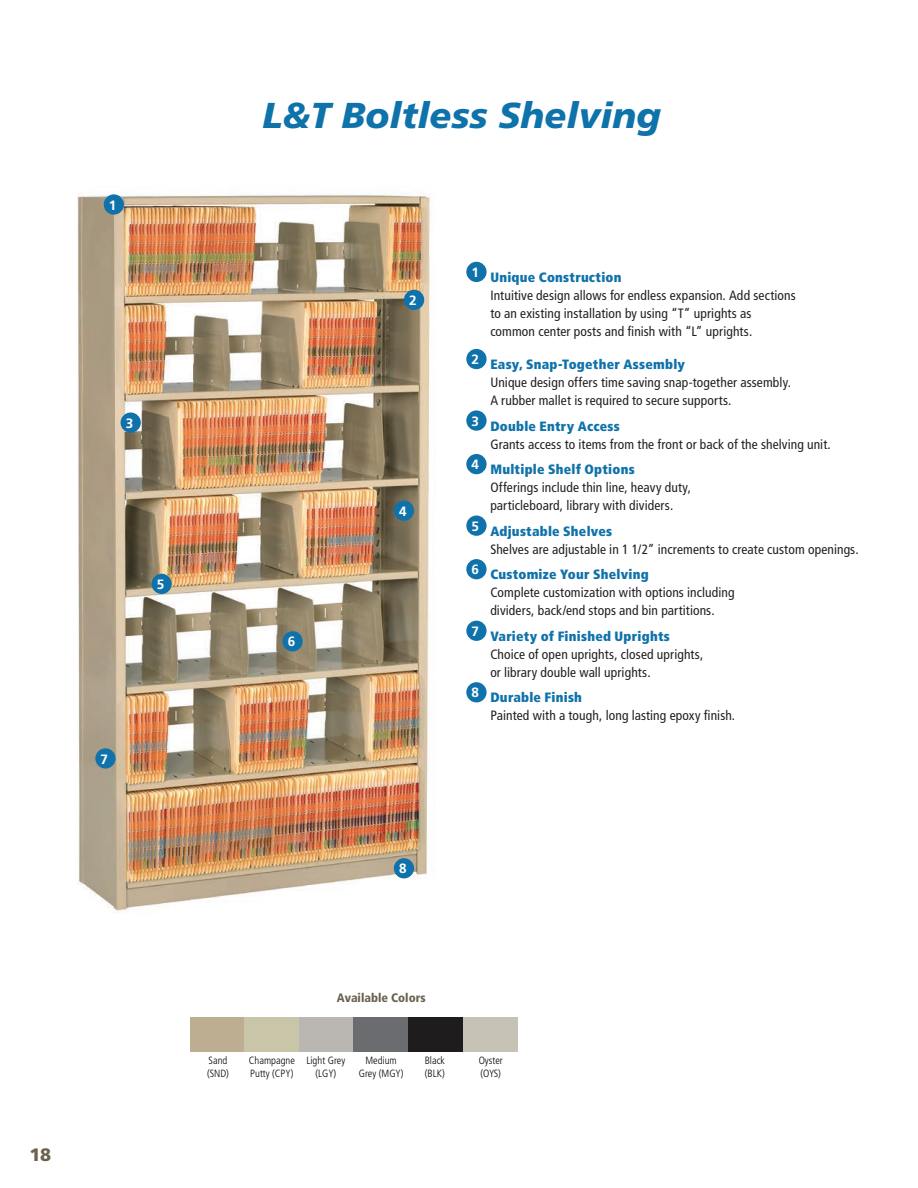
<style>
.page{position:relative;width:918px;height:1188px;background:#fff}
.page>*{position:absolute;margin:0;border:0;box-sizing:border-box;transform-origin:0 0}
.t1{font:italic 900 36px "Frutiger LT Std";color:#0e72ab}
.t2{font:900 18px "Frutiger LT Std";color:#6c634f}
.t3{font:condensed 13.5px/18px "Frutiger LT Std";letter-spacing:.01em;color:#231f20}
.t4{font:700 13.5px "Frutiger LT Std";color:#fff}
.t5{font:900 condensed 12.3px "Frutiger LT Std";color:#69624e}
.t6{font:300 condensed 10.5px/12.6px "Frutiger LT Std";color:#040503}
.s1{font-weight:900;color:#1072aa}
</style>
<div class="page">
<img style="left:77px;top:193px;width:353px;height:718px">
<div style="left:104px;top:194px;width:20px;height:21px;background:#1072aa;border-radius:50%"></div>
<div style="left:404px;top:290px;width:20px;height:20px;background:#1072aa;border-radius:50%"></div>
<div style="left:121px;top:412px;width:20px;height:21px;background:#1072aa;border-radius:50%"></div>
<div style="left:394px;top:858px;width:20px;height:20px;background:#1072aa;border-radius:50%"></div>
<div style="left:95px;top:748px;width:21px;height:21px;background:#1072aa;border-radius:50%"></div>
<div style="left:282px;top:631px;width:21px;height:20px;background:#1072aa;border-radius:50%"></div>
<div style="left:394px;top:501px;width:20px;height:20px;background:#1072aa;border-radius:50%"></div>
<div style="left:152px;top:574px;width:20px;height:20px;background:#1072aa;border-radius:50%"></div>
<div style="left:466px;top:262px;width:21px;height:20px;background:#1072aa;border-radius:50%"></div>
<div style="left:466px;top:349px;width:21px;height:20px;background:#1072aa;border-radius:50%"></div>
<div style="left:466px;top:410px;width:21px;height:21px;background:#1072aa;border-radius:50%"></div>
<div style="left:466px;top:454px;width:21px;height:20px;background:#1072aa;border-radius:50%"></div>
<div style="left:466px;top:516px;width:21px;height:20px;background:#1072aa;border-radius:50%"></div>
<div style="left:466px;top:559px;width:21px;height:20px;background:#1072aa;border-radius:50%"></div>
<div style="left:466px;top:621px;width:21px;height:20px;background:#1072aa;border-radius:50%"></div>
<div style="left:466px;top:682px;width:21px;height:20px;background:#1072aa;border-radius:50%"></div>
<div style="left:190px;top:1017px;width:55px;height:35px;background:#bdae91"></div>
<div style="left:354px;top:1017px;width:54px;height:35px;background:#6b6c6f"></div>
<div style="left:408px;top:1017px;width:54px;height:35px;background:#1f1c1d"></div>
<div style="left:299px;top:1017px;width:54px;height:35px;background:#bab7b2"></div>
<div style="left:245px;top:1017px;width:54px;height:35px;background:#c8c5a9"></div>
<div style="left:463px;top:1017px;width:54px;height:35px;background:#c6c2b6"></div>
<h2 class="t2" style="left:30px;top:1144px;width:23px">18</h2>
<p class="t4" style="left:109px;top:197px;width:9px">1</p>
<p class="t4" style="left:126px;top:415px;width:9px">3</p>
<p class="t4" style="left:157px;top:576px;width:9px">5</p>
<p class="t4" style="left:101px;top:751px;width:9px">7</p>
<h1 class="t1" style="left:262px;top:94px;width:400px">L&amp;T Boltless Shelving</h1>
<p class="t4" style="left:288px;top:634px;width:9px">6</p>
<p class="t4" style="left:409px;top:292px;width:9px">2</p>
<p class="t4" style="left:399px;top:503px;width:9px">4</p>
<p class="t3" style="left:490px;top:268px;width:307px;text-indent:-19px"><sup>1</sup> <span class="s1">Unique Construction<br></span>Intuitive design allows for endless expansion. Add sections to an existing installation by using “T” uprights as common center posts and finish with “L” uprights.</p>
<p class="t3" style="left:490px;top:356px;width:302px;text-indent:-19px"><sup>2</sup> <span class="s1">Easy, Snap-Together Assembly<br></span>Unique design offers time saving snap-together assembly.<br>A rubber mallet is required to secure supports.</p>
<p class="t3" style="left:490px;top:417px;width:342px;text-indent:-19px"><sup>3</sup> <span class="s1">Double Entry Access<br></span>Grants access to items from the front or back of the shelving unit.</p>
<p class="t3" style="left:490px;top:461px;width:202px;text-indent:-19px"><sup>4</sup> <span class="s1">Multiple Shelf Options<br></span>Offerings include thin line, heavy duty, particleboard, library with dividers.</p>
<p class="t3" style="left:490px;top:522px;width:370px;text-indent:-19px"><sup>5</sup> <span class="s1">Adjustable Shelves<br></span>Shelves are adjustable in 1 1/2” increments to create custom openings.</p>
<p class="t3" style="left:490px;top:566px;width:246px;text-indent:-19px"><sup>6</sup> <span class="s1">Customize Your Shelving<br></span>Complete customization with options including dividers, back/end stops and bin partitions.</p>
<p class="t3" style="left:490px;top:627px;width:215px;text-indent:-19px"><sup>7</sup> <span class="s1">Variety of Finished Uprights<br></span>Choice of open uprights, closed uprights, or library double wall uprights.</p>
<p class="t3" style="left:490px;top:689px;width:246px;text-indent:-19px"><sup>8</sup> <span class="s1">Durable Finish<br></span>Painted with a tough, long lasting epoxy finish.</p>
<p class="t4" style="left:399px;top:861px;width:9px">8</p>
<p class="t5" style="left:337px;top:990px;width:90px">Available Colors</p>
<p class="t6" style="left:207px;top:1054px;width:23px">Sand (SND)</p>
<p class="t6" style="left:359px;top:1054px;width:46px;text-align:center">Medium<br>Grey (MGY)</p>
<p class="t6" style="left:425px;top:1054px;width:22px">Black (BLK)</p>
<p class="t6" style="left:249px;top:1054px;width:48px">Champagne<br>Putty (CPY)</p>
<p class="t6" style="left:479px;top:1054px;width:26px">Oyster (OYS)</p>
<p class="t6" style="left:306px;top:1054px;width:40px;text-align:center">Light Grey (LGY)</p>
</div>
